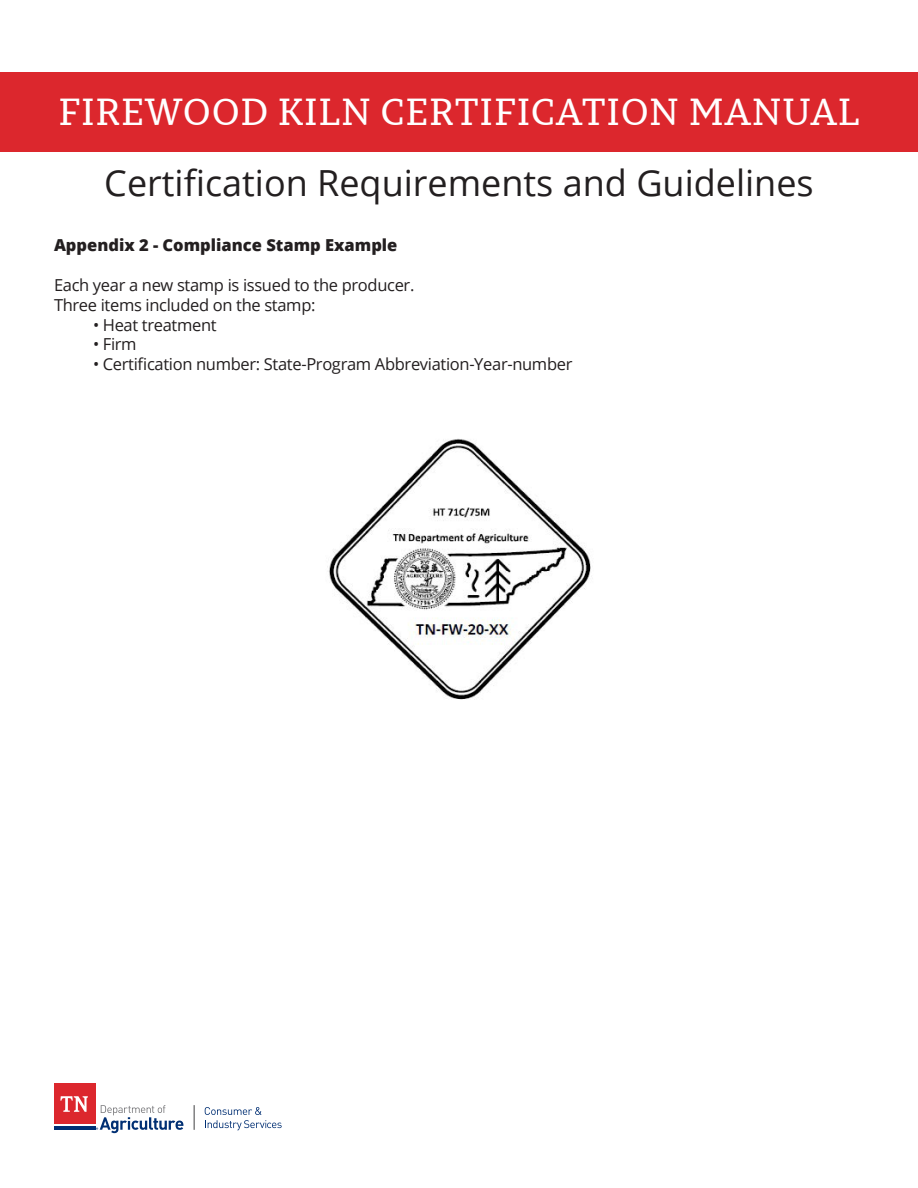
<style>
.page{position:relative;width:918px;height:1188px;background:#fff}
.page>*{position:absolute;margin:0;border:0;box-sizing:border-box;transform-origin:0 0}
.t1{font:37.5px "Permian Slab Serif Typeface";letter-spacing:.02em;color:#fff}
.t2{font:36px "Open Sans";color:#231f20}
.t3{font:16.5px "Open Sans";letter-spacing:-.02em;color:#231f20}
.t4{font:800 16.5px "Open Sans";color:#231f20}
</style>
<div class="page">
<div style="left:0;top:72px;width:918px;height:80px;background:#dc272d"></div>
<div style="left:54px;top:1083px;width:41px;height:42px;background:#dc272d"></div>
<hr style="left:54px;top:1126px;width:41px;height:4px;background:#002f73">
<svg style="left:60px;top:1096px;width:28px;height:16px"></svg>
<svg style="left:194px;top:1105px;width:1px;height:25px"></svg>
<svg style="left:205px;top:1107px;width:77px;height:23px"></svg>
<svg style="left:96px;top:1105px;width:87px;height:28px"></svg>
<img style="left:327px;top:438px;width:264px;height:262px">
<p class="t1" style="left:58px;top:88px;width:803px">FIREWOOD KILN CERTIFICATION MANUAL</p>
<p class="t2" style="left:104px;top:159px;width:711px">Certification Requirements and Guidelines</p>
<p class="t4" style="left:54px;top:233px;width:345px">Appendix 2 - Compliance Stamp Example</p>
<p class="t3" style="left:54px;top:274px;width:362px">Each year a new stamp is issued to the producer.</p>
<p class="t3" style="left:54px;top:293px;width:263px">Three items included on the stamp:</p>
<p class="t3" style="left:93px;top:313px;width:125px">• Heat treatment</p>
<p class="t3" style="left:93px;top:333px;width:45px">• Firm</p>
<p class="t3" style="left:93px;top:353px;width:481px">• Certification number: State-Program Abbreviation-Year-number</p>
</div>
